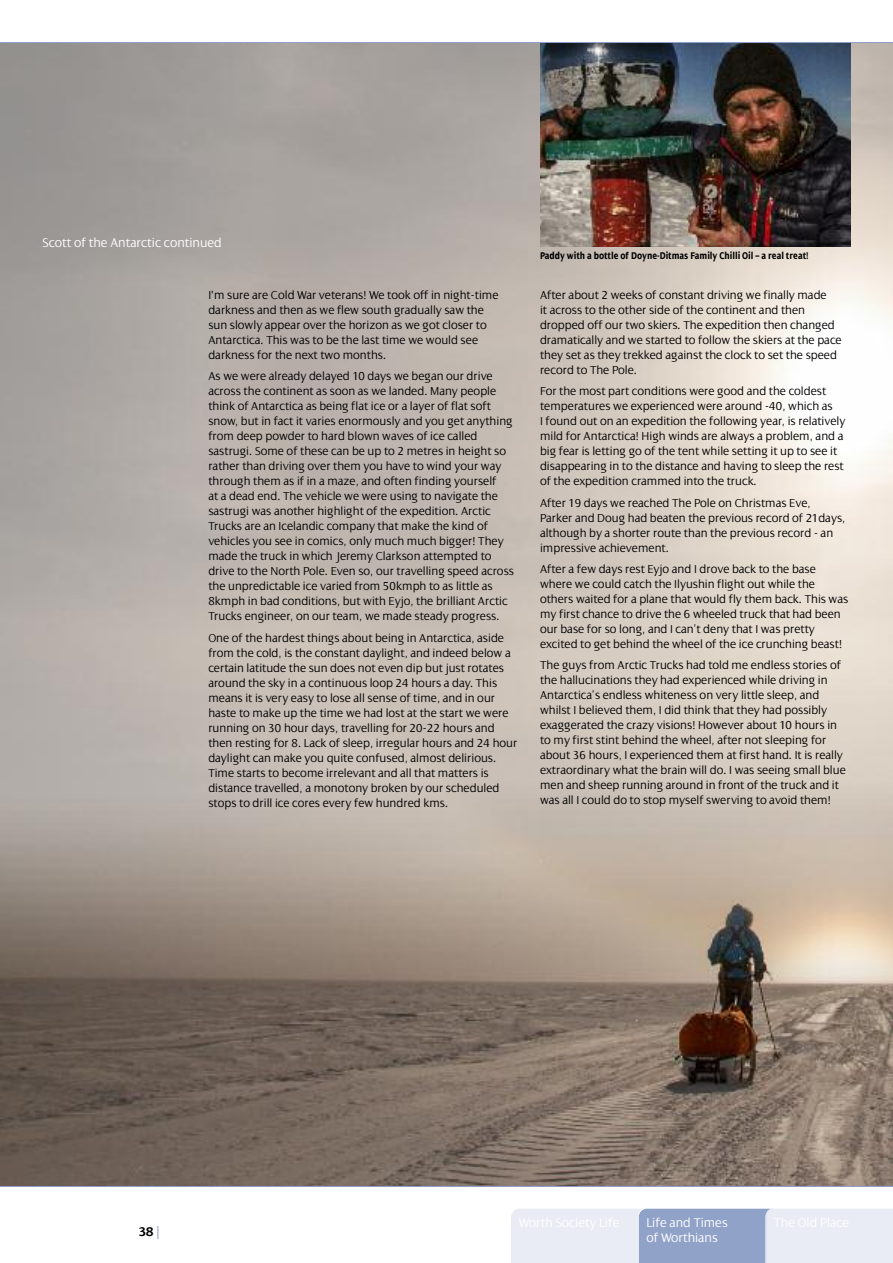
<style>
.page{position:relative;width:893px;height:1263px;background:#fff}
.page>*{position:absolute;margin:0;border:0;box-sizing:border-box;transform-origin:0 0}
.t1{font:300 13.5px/15px "Dialog";color:#fff}
.t2{font:700 13.5px "Dialog";color:#000}
.t3{font:300 12.3px/15px "Dialog";color:#000}
.t4{font:700 10.5px "Dialog Cond";color:#000}
.s1{font-weight:300;font-size:20.25px;color:#91a2c9}
</style>
<div class="page">
<img style="left:0;top:43px;width:893px;height:1143px">
<img style="left:540px;top:43px;width:310px;height:204px">
<hr style="left:0;top:1186px;width:893px;height:1px;background:#91a2c9">
<hr style="left:0;top:42px;width:893px;height:1px;background:#91a2c9">
<svg style="left:511px;top:1208px;width:382px;height:55px;background:#ccd4e6"></svg>
<p class="t1" style="left:43px;top:234px;width:181px">Scott of the Antarctic continued</p>
<p class="t3" style="left:208px;top:287px;width:292px">I'm sure are Cold War veterans! We took off in night-time darkness and then as we flew south gradually saw the sun slowly appear over the horizon as we got closer to Antarctica. This was to be the last time we would see darkness for the next two months.</p>
<p class="t3" style="left:208px;top:368px;width:307px">As we were already delayed 10 days we began our drive across the continent as soon as we landed. Many people think of Antarctica as being flat ice or a layer of flat soft snow, but in fact it varies enormously and you get anything from deep powder to hard blown waves of ice called sastrugi. Some of these can be up to 2 metres in height so rather than driving over them you have to wind your way through them as if in a maze, and often finding yourself<br>at a dead end. The vehicle we were using to navigate the sastrugi was another highlight of the expedition. Arctic Trucks are an Icelandic company that make the kind of vehicles you see in comics, only much much bigger! They made the truck in which Jeremy Clarkson attempted to drive to the North Pole. Even so, our travelling speed across the unpredictable ice varied from 50kmph to as little as 8kmph in bad conditions, but with Eyjo, the brilliant Arctic Trucks engineer, on our team, we made steady progress.</p>
<p class="t3" style="left:208px;top:630px;width:311px">One of the hardest things about being in Antarctica, aside from the cold, is the constant daylight, and indeed below a certain latitude the sun does not even dip but just rotates around the sky in a continuous loop 24 hours a day. This means it is very easy to lose all sense of time, and in our haste to make up the time we had lost at the start we were running on 30 hour days, travelling for 20-22 hours and then resting for 8. Lack of sleep, irregular hours and 24 hour daylight can make you quite confused, almost delirious.<br>Time starts to become irrelevant and all that matters is distance travelled, a monotony broken by our scheduled stops to drill ice cores every few hundred kms.</p>
<p class="t4" style="left:540px;top:249px;width:270px">Paddy with a bottle of Doyne-Ditmas Family Chilli Oil – a real treat!</p>
<p class="t3" style="left:540px;top:287px;width:303px">After about 2 weeks of constant driving we finally made<br>it across to the other side of the continent and then dropped off our two skiers. The expedition then changed dramatically and we started to follow the skiers at the pace they set as they trekked against the clock to set the speed record to The Pole.</p>
<p class="t3" style="left:540px;top:383px;width:307px">For the most part conditions were good and the coldest temperatures we experienced were around -40, which as<br>I found out on an expedition the following year, is relatively mild for Antarctica! High winds are always a problem, and a big fear is letting go of the tent while setting it up to see it disappearing in to the distance and having to sleep the rest of the expedition crammed into the truck.</p>
<p class="t3" style="left:540px;top:495px;width:307px">After 19 days we reached The Pole on Christmas Eve, Parker and Doug had beaten the previous record of 21days, although by a shorter route than the previous record - an impressive achievement.</p>
<p class="t3" style="left:540px;top:561px;width:310px">After a few days rest Eyjo and I drove back to the base where we could catch the Ilyushin flight out while the others waited for a plane that would fly them back. This was my first chance to drive the 6 wheeled truck that had been our base for so long, and I can’t deny that I was pretty excited to get behind the wheel of the ice crunching beast!</p>
<p class="t3" style="left:540px;top:658px;width:307px">The guys from Arctic Trucks had told me endless stories of the hallucinations they had experienced while driving in Antarctica’s endless whiteness on very little sleep, and whilst I believed them, I did think that they had possibly exaggerated the crazy visions! However about 10 hours in to my first stint behind the wheel, after not sleeping for about 36 hours, I experienced them at first hand. It is really extraordinary what the brain will do. I was seeing small blue men and sheep running around in front of the truck and it was all I could do to stop myself swerving to avoid them!</p>
<p class="t2" style="left:139px;top:1223px;width:22px">38<span class="s1">I</span></p>
<p class="t1" style="left:646px;top:1214px;width:83px">Life and Times of Worthians</p>
</div>
